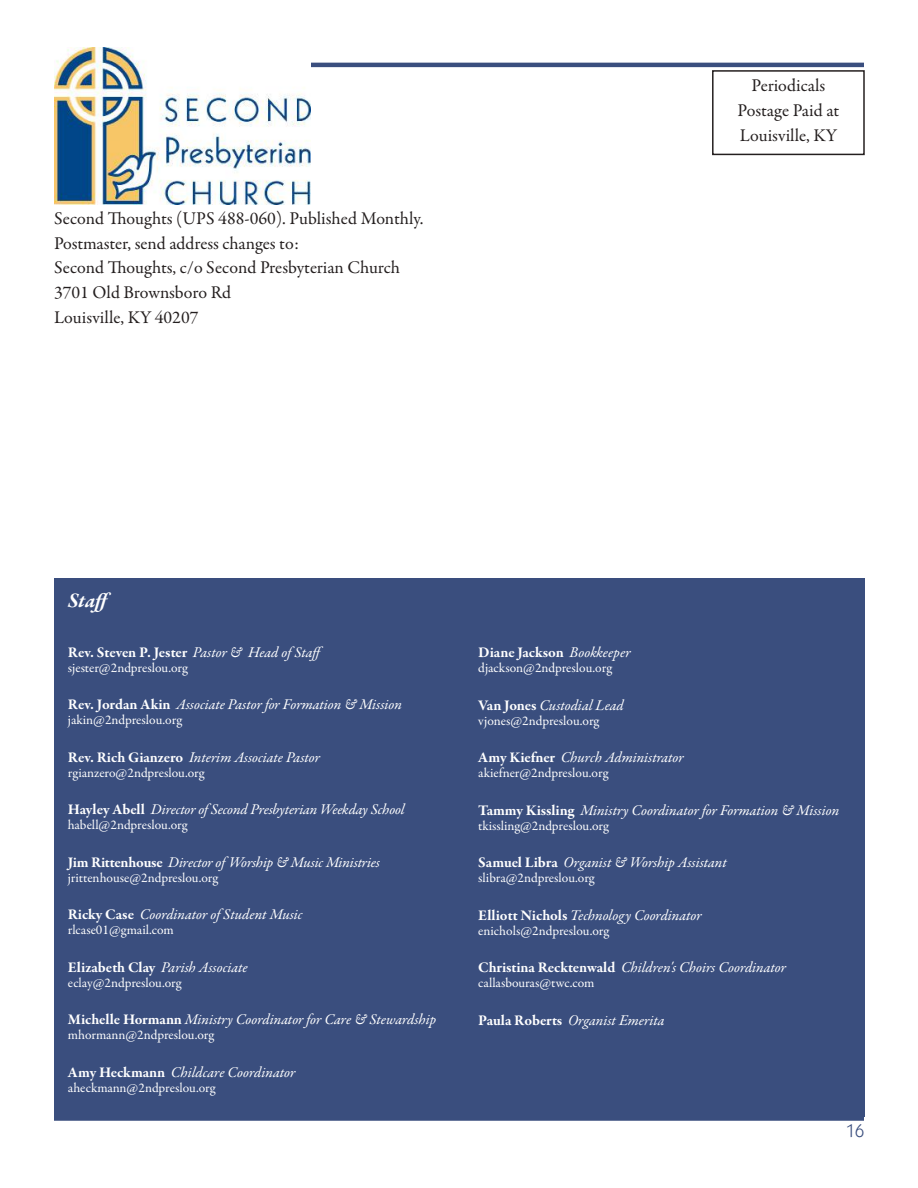
<style>
.page{position:relative;width:918px;height:1188px;background:#fff}
.page>*{position:absolute;margin:0;border:0;box-sizing:border-box;transform-origin:0 0}
.t1{font:italic 700 21px "Garamond Premr Pro";color:#fff}
.t2{font:18px/24.8px "Garamond Premr Pro";color:#241f1f;text-align:center}
.t3{font:18px "ITC Kabel Std";color:#3a4e7e}
.t4{font:italic 15px "Garamond Premr Pro";letter-spacing:-.005em;color:#fff}
.t5{font:700 15px "Garamond Premr Pro";letter-spacing:-.005em;color:#fff}
.t6{font:13.5px "Garamond Premr Pro";color:#fff}
.s1{font-weight:400;font-style:italic}
.s2{font-weight:700;font-style:normal}
</style>
<div class="page">
<hr style="left:54px;top:63px;width:810px;height:4px;background:#3a4e7e">
<hr style="left:54px;top:1116px;width:810px;height:4px;background:#3a4e7e">
<div style="left:54px;top:578px;width:411px;height:538px;background:#3a4e7e"></div>
<div style="left:712px;top:70px;width:153px;height:85px;border:2px solid #241f1f"></div>
<img style="left:54px;top:48px;width:256px;height:156px">
<div style="left:465px;top:578px;width:399px;height:538px;background:#3a4e7e"></div>
<p class="t2" style="left:54px;top:206px;width:371px;text-align:left">Second Thoughts (UPS 488-060). Published Monthly.<br>Postmaster, send address changes to:<br>Second Thoughts, c/o Second Presbyterian Church 3701 Old Brownsboro Rd<br>Louisville, KY 40207</p>
<p class="t2" style="left:738px;top:74px;width:103px">Periodicals<br>Postage Paid at<br>Louisville, KY</p>
<h1 class="t1" style="left:68px;top:588px;width:49px">Staff</h1>
<p class="t5" style="left:68px;top:643px;width:260px">Rev. Steven P. Jester <span class="s1">Pastor &amp; Head of Staff</span></p>
<p class="t6" style="left:68px;top:660px;width:121px">sjester@2ndpreslou.org</p>
<p class="t4" style="left:68px;top:695px;width:336px"><span class="s2">Rev. Jordan Akin</span> Associate Pastor for Formation &amp; Mission</p>
<p class="t6" style="left:68px;top:712px;width:116px">jakin@2ndpreslou.org</p>
<p class="t4" style="left:68px;top:748px;width:254px"><span class="s2">Rev. Rich Gianzero</span> Interim Associate Pastor</p>
<p class="t6" style="left:68px;top:765px;width:138px">rgianzero@2ndpreslou.org</p>
<p class="t4" style="left:68px;top:800px;width:338px"><span class="s2">Hayley Abell</span> Director of Second Presbyterian Weekday School</p>
<p class="t6" style="left:68px;top:817px;width:121px">habell@2ndpreslou.org</p>
<p class="t4" style="left:68px;top:853px;width:314px"><span class="s2">Jim Rittenhouse</span> Director of Worship &amp; Music Ministries</p>
<p class="t6" style="left:68px;top:870px;width:152px">jrittenhouse@2ndpreslou.org</p>
<p class="t4" style="left:68px;top:905px;width:236px"><span class="s2">Ricky Case</span> Coordinator of Student Music</p>
<p class="t6" style="left:68px;top:922px;width:108px">rlcase01@gmail.com</p>
<p class="t4" style="left:68px;top:958px;width:181px"><span class="s2">Elizabeth Clay</span> Parish Associate</p>
<p class="t6" style="left:68px;top:975px;width:115px">eclay@2ndpreslou.org</p>
<p class="t4" style="left:68px;top:1010px;width:370px"><span class="s2">Michelle Hormann</span> Ministry Coordinator for Care &amp; Stewardship</p>
<p class="t6" style="left:68px;top:1027px;width:148px">mhormann@2ndpreslou.org</p>
<p class="t4" style="left:68px;top:1063px;width:229px"><span class="s2">Amy Heckmann</span> Childcare Coordinator</p>
<p class="t6" style="left:68px;top:1080px;width:149px">aheckmann@2ndpreslou.org</p>
<p class="t5" style="left:478px;top:643px;width:154px">Diane Jackson <span class="s1">Bookkeeper</span></p>
<p class="t6" style="left:478px;top:660px;width:135px">djackson@2ndpreslou.org</p>
<p class="t4" style="left:478px;top:695px;width:147px"><span class="s2">Van Jones</span> Custodial Lead</p>
<p class="t6" style="left:478px;top:712px;width:122px">vjones@2ndpreslou.org</p>
<p class="t4" style="left:478px;top:748px;width:207px"><span class="s2">Amy Kiefner</span> Church Administrator</p>
<p class="t6" style="left:478px;top:765px;width:132px">akiefner@2ndpreslou.org</p>
<p class="t4" style="left:478px;top:800px;width:363px"><span class="s2">Tammy Kissling</span> Ministry Coordinator for Formation &amp; Mission</p>
<p class="t6" style="left:478px;top:817px;width:132px">tkissling@2ndpreslou.org</p>
<p class="t4" style="left:478px;top:853px;width:250px"><span class="s2">Samuel Libra</span> Organist &amp; Worship Assistant</p>
<p class="t6" style="left:478px;top:870px;width:118px">slibra@2ndpreslou.org</p>
<p class="t4" style="left:478px;top:905px;width:225px"><span class="s2">Elliott Nichols</span> Technology Coordinator</p>
<p class="t6" style="left:478px;top:922px;width:132px">enichols@2ndpreslou.org</p>
<p class="t4" style="left:478px;top:958px;width:309px"><span class="s2">Christina Recktenwald</span> Children's Choirs Coordinator</p>
<p class="t6" style="left:478px;top:975px;width:118px">callasbouras@twc.com</p>
<p class="t4" style="left:478px;top:1010px;width:188px"><span class="s2">Paula Roberts</span> Organist Emerita</p>
<p class="t3" style="left:846px;top:1121px;width:19px">16</p>
</div>
